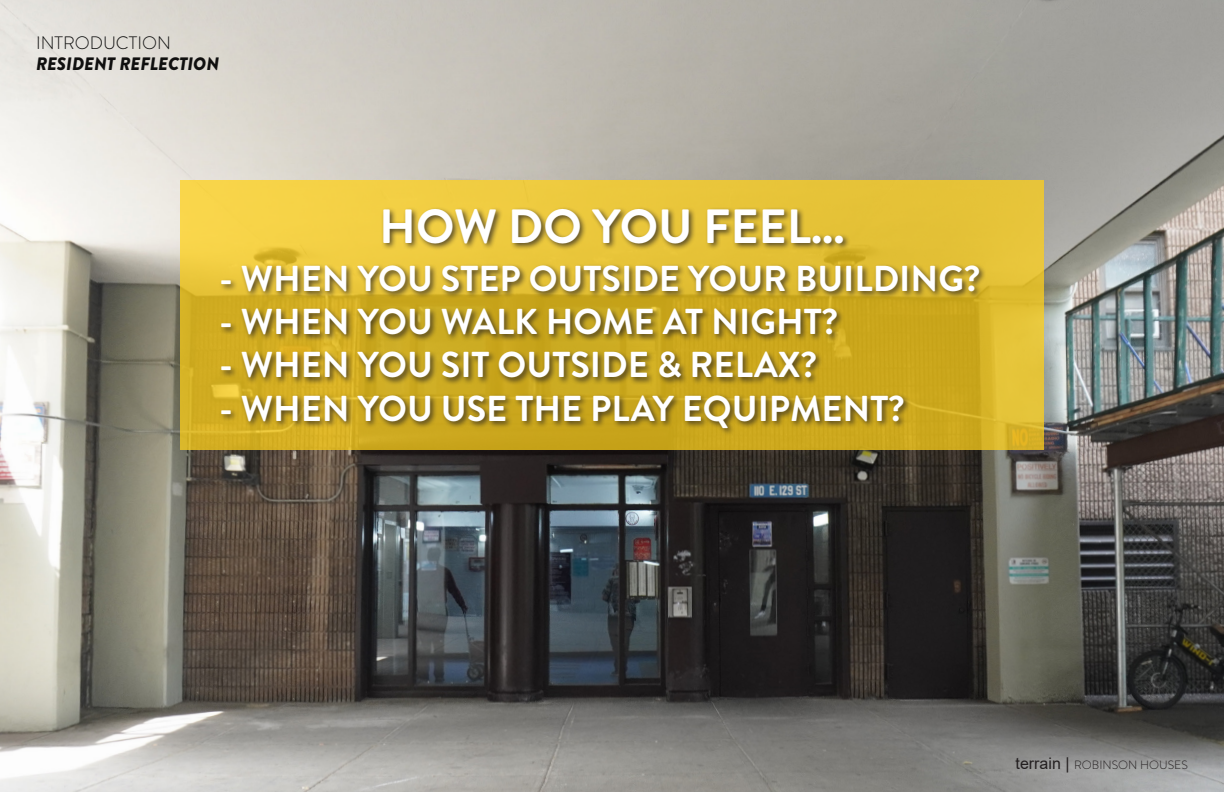
<style>
.page{position:relative;width:1224px;height:792px;background:#fff}
.page>*{position:absolute;margin:0;border:0;box-sizing:border-box;transform-origin:0 0}
.t1{font:700 48px "Brandon Grotesque";color:#fff}
.t2{font:700 36px "Brandon Grotesque";color:#fff}
.t3{font:italic 900 18px "Brandon Grotesque";color:#000}
.t4{font:300 18px "Brandon Grotesque";color:#000}
.t5{font:300 12px "Brandon Grotesque";color:#231f20}
.s1{font-family:"Arial";font-weight:400;font-size:16px}
</style>
<div class="page">
<img style="left:0;top:0;width:1224px;height:792px">
<svg style="left:180px;top:180px;width:864px;height:270px;background:#e1be33"></svg>
<div style="left:219px;top:206px;width:768px;height:230px;background:#231f20;opacity:.75"></div>
<p class="t4" style="left:36px;top:30px;width:136px">INTRODUCTION</p>
<p class="t3" style="left:36px;top:51px;width:185px">RESIDENT REFLECTION</p>
<p class="t1" style="left:379px;top:193px;width:467px">HOW DO YOU FEEL...</p>
<p class="t2" style="left:220px;top:253px;width:762px">- WHEN YOU STEP OUTSIDE YOUR BUILDING?</p>
<p class="t2" style="left:220px;top:297px;width:620px">- WHEN YOU WALK HOME AT NIGHT?</p>
<p class="t2" style="left:220px;top:340px;width:599px">- WHEN YOU SIT OUTSIDE &amp; RELAX?</p>
<p class="t2" style="left:220px;top:383px;width:687px">- WHEN YOU USE THE PLAY EQUIPMENT?</p>
<p class="t5" style="left:1016px;top:756px;width:174px"><span class="s1">terrain |</span> ROBINSON HOUSES</p>
</div>
